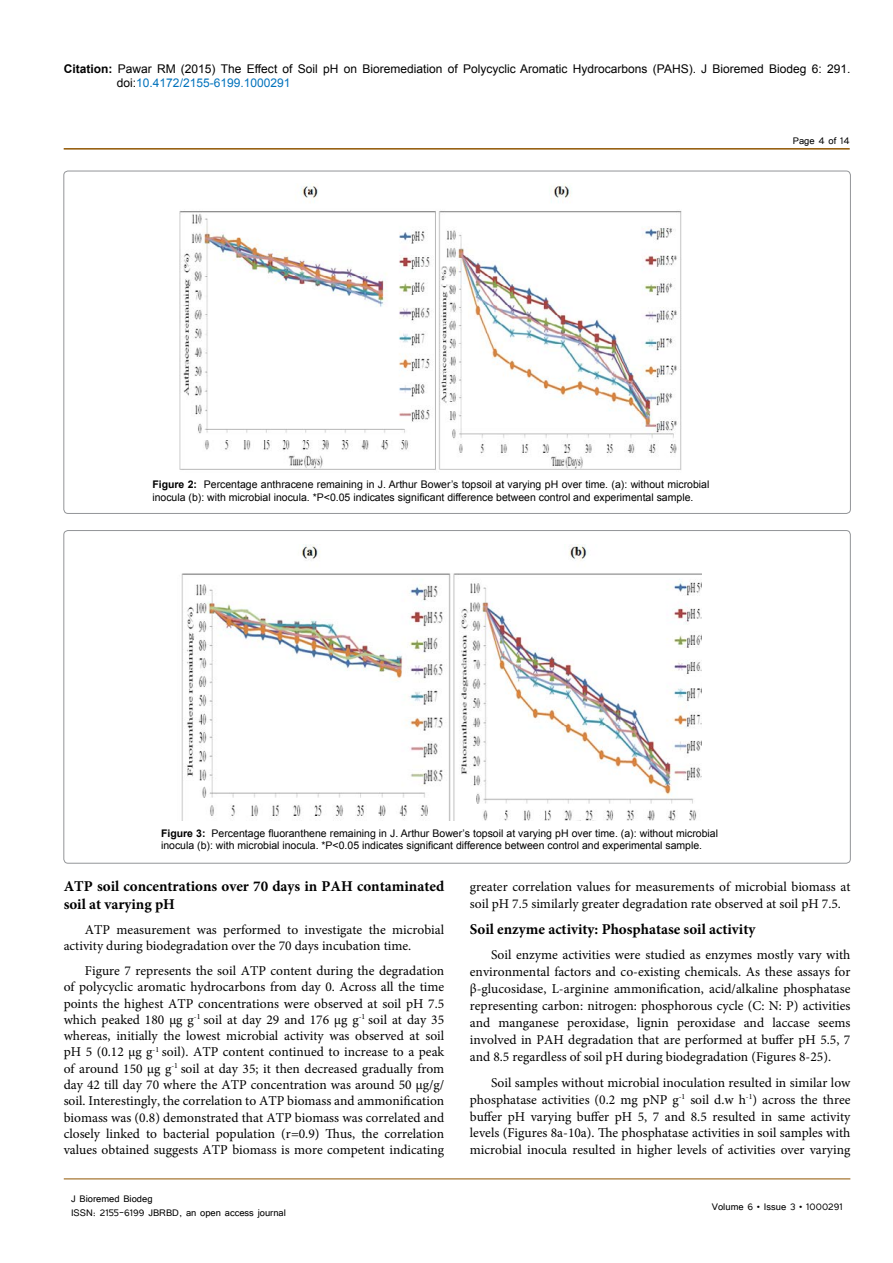
<style>
.page{position:relative;width:893px;height:1263px;background:#fff}
.page>*{position:absolute;margin:0;border:0;box-sizing:border-box;transform-origin:0 0}
.t1{font:700 15px/18px "Minion Pro";color:#000}
.t2{font:13.5px/16.4px "Minion Pro";color:#000;text-align:justify}
.t3{font:12px/14.4px "Arial";color:#000}
.t4{font:12px/14.4px "Tunga";color:#000}
.t5{font:10.5px/12.6px "Arial";color:#000}
.s1{font-weight:700}
.s2{color:#0072bc}
</style>
<div class="page">
<hr style="left:64px;top:148px;width:786px;height:2px;background:#905501">
<hr style="left:64px;top:1179px;width:786px;height:1px;background:#905501">
<img style="left:179px;top:184px;width:503px;height:286px">
<img style="left:181px;top:544px;width:520px;height:277px">
<p class="t3" style="left:117px;top:61px;width:735px;text-indent:-53px"><span class="s1">Citation:</span> Pawar RM (2015) The Effect of Soil pH on Bioremediation of Polycyclic Aromatic Hydrocarbons (PAHS). J Bioremed Biodeg 6: 291. doi:<span class="s2">10.4172/2155-6199.1000291</span></p>
<p class="t4" style="left:793px;top:133px;width:58px">Page 4 of 14</p>
<p class="t5" style="left:152px;top:478px;width:558px"><span class="s1">Figure 2:</span> Percentage anthracene remaining in J. Arthur Bower’s topsoil at varying pH over time. (a): without microbial inocula (b): with microbial inocula. *P&lt;0.05 indicates significant difference between control and experimental sample.</p>
<p class="t5" style="left:161px;top:827px;width:558px"><span class="s1">Figure 3:</span> Percentage fluoranthene remaining in J. Arthur Bower’s topsoil at varying pH over time. (a): without microbial inocula (b): with microbial inocula. *P&lt;0.05 indicates significant difference between control and experimental sample.</p>
<p class="t1" style="left:64px;top:877px;width:382px">ATP soil concentrations over 70 days in PAH contaminated soil at varying pH</p>
<p class="t2" style="left:64px;top:921px;width:382px;text-indent:21px">ATP measurement was performed to investigate the microbial activity during biodegradation over the 70 days incubation time.</p>
<p class="t2" style="left:64px;top:962px;width:382px;text-indent:21px">Figure 7 represents the soil ATP content during the degradation of polycyclic aromatic hydrocarbons from day 0. Across all the time points the highest ATP concentrations were observed at soil pH 7.5 which peaked 180 µg g<sup>-1</sup> soil at day 29 and 176 µg g<sup>-1</sup> soil at day 35 whereas, initially the lowest microbial activity was observed at soil pH 5 (0.12 µg g<sup>-1</sup> soil). ATP content continued to increase to a peak of around 150 µg g<sup>-1</sup> soil at day 35; it then decreased gradually from day 42 till day 70 where the ATP concentration was around 50 µg/g/ soil. Interestingly, the correlation to ATP biomass and ammonification biomass was (0.8) demonstrated that ATP biomass was correlated and closely linked to bacterial population (r=0.9) Thus, the correlation values obtained suggests ATP biomass is more competent indicating</p>
<p class="t4" style="left:71px;top:1190px;width:216px">J Bioremed Biodeg<br>ISSN: 2155-6199 JBRBD, an open access journal</p>
<p class="t2" style="left:470px;top:879px;width:382px">greater correlation values for measurements of microbial biomass at soil pH 7.5 similarly greater degradation rate observed at soil pH 7.5.</p>
<p class="t1" style="left:470px;top:920px;width:287px">Soil enzyme activity: Phosphatase soil activity</p>
<p class="t2" style="left:470px;top:947px;width:382px;line-height:17px;text-indent:21px">Soil enzyme activities were studied as enzymes mostly vary with environmental factors and co-existing chemicals. As these assays for β-glucosidase, L-arginine ammonification, acid/alkaline phosphatase representing carbon: nitrogen: phosphorous cycle (C: N: P) activities and manganese peroxidase, lignin peroxidase and laccase seems involved in PAH degradation that are performed at buffer pH 5.5, 7 and 8.5 regardless of soil pH during biodegradation (Figures 8-25).</p>
<p class="t2" style="left:470px;top:1074px;width:382px;line-height:17px;text-indent:21px">Soil samples without microbial inoculation resulted in similar low phosphatase activities (0.2 mg pNP g<sup>-1</sup> soil d.w h<sup>-1</sup>) across the three buffer pH varying buffer pH 5, 7 and 8.5 resulted in same activity levels (Figures 8a-10a). The phosphatase activities in soil samples with microbial inocula resulted in higher levels of activities over varying</p>
<p class="t4" style="left:712px;top:1199px;width:132px">Volume 6 • Issue 3 • 1000291</p>
</div>
